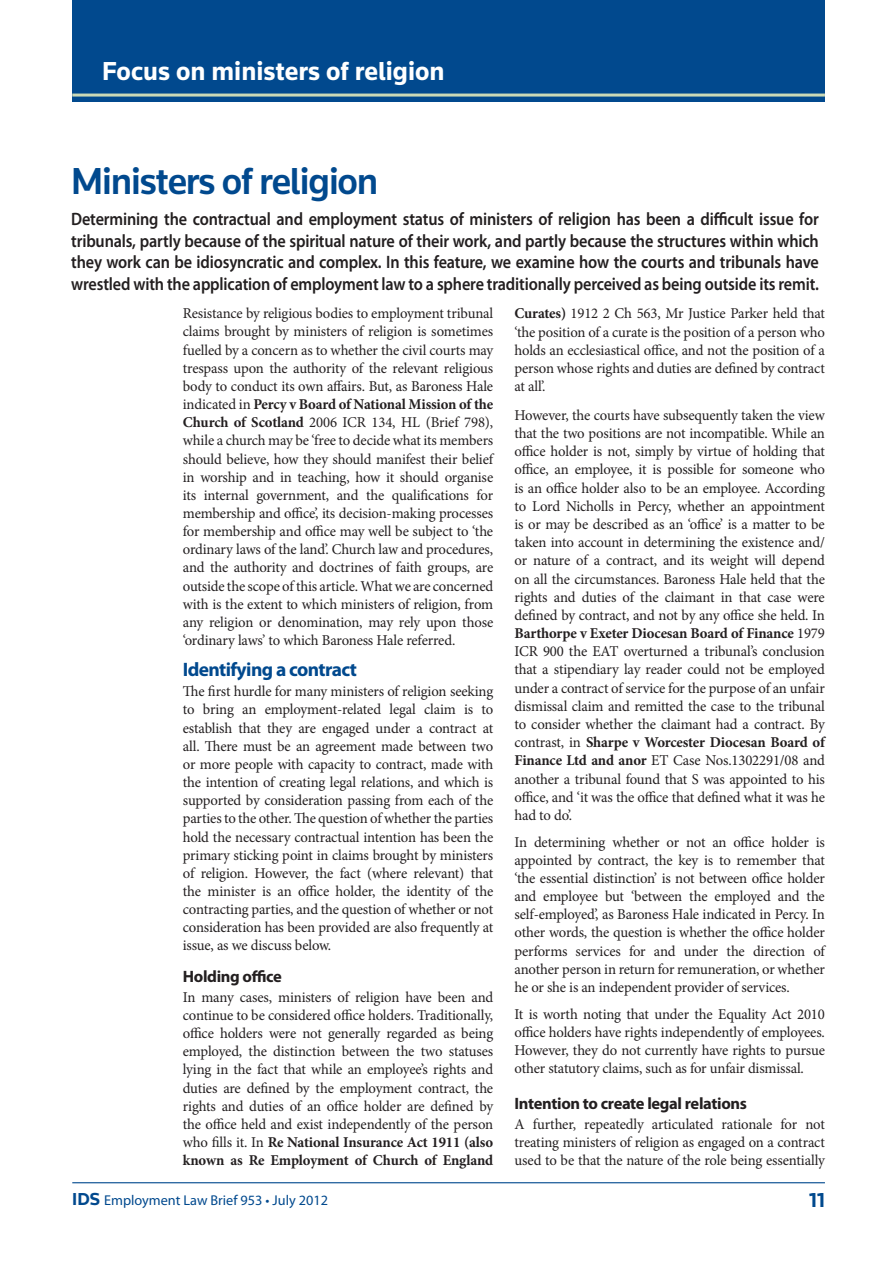
<style>
.page{position:relative;width:893px;height:1263px;background:#fff}
.page>*{position:absolute;margin:0;border:0;box-sizing:border-box;transform-origin:0 0}
.t1{font:500 39px "Knowledge";letter-spacing:-.03em;color:#01498e}
.t2{font:700 27px "Knowledge";color:#fff}
.t3{font:700 21px "Knowledge";color:#01498e}
.t4{font:700 19.5px "Myriad Pro";letter-spacing:-.03em;color:#01498e}
.t5{font:600 18px/21.6px "Myriad Pro";letter-spacing:-.01em;color:#231f20;text-align:justify;scale:.9 1}
.t6{font:700 16.5px "Myriad Pro";letter-spacing:-.02em;color:#231f20}
.t7{font:15px/18.1px "Minion Pro";letter-spacing:-.01em;color:#231f20;text-align:justify}
.t8{font:14.25px "Myriad Pro";color:#01498e}
.s1{font-weight:700}
.s2{font-family:"Knowledge";font-weight:700;font-size:18px}
</style>
<div class="page">
<div style="left:72px;top:0;width:753px;height:102px;background:#01498e"></div>
<hr style="left:72px;top:1182px;width:753px;height:1px;background:#01498e">
<hr style="left:72px;top:94px;width:753px;height:3px;background:#cbd9b6">
<h2 class="t2" style="left:102px;top:55px;width:344px">Focus on ministers of religion</h2>
<h1 class="t1" style="left:71px;top:156px;width:309px">Ministers of religion</h1>
<p class="t5" style="left:71px;top:208px;width:832px">Determining the contractual and employment status of ministers of religion has been a difficult issue for tribunals, partly because of the spiritual nature of their work, and partly because the structures within which they work can be idiosyncratic and complex. In this feature, we examine how the courts and tribunals have wrestled with the application of employment law to a sphere traditionally perceived as being outside its remit.</p>
<p class="t7" style="left:183px;top:304px;width:312px">Resistance by religious bodies to employment tribunal claims brought by ministers of religion is sometimes fuelled by a concern as to whether the civil courts may trespass upon the authority of the relevant religious body to conduct its own affairs. But, as Baroness Hale indicated in <span class="s1">Percy v Board of National Mission of the Church of Scotland</span> 2006 ICR 134, HL (Brief 798), while a church may be ‘free to decide what its members should believe, how they should manifest their belief in worship and in teaching, how it should organise its internal government, and the qualifications for membership and office’, its decision-making processes for membership and office may well be subject to ‘the ordinary laws of the land’. Church law and procedures, and the authority and doctrines of faith groups, are outside the scope of this article. What we are concerned with is the extent to which ministers of religion, from any religion or denomination, may rely upon those ‘ordinary laws’ to which Baroness Hale referred.</p>
<h3 class="t4" style="left:183px;top:657px;width:176px">Identifying a contract</h3>
<p class="t7" style="left:183px;top:682px;width:312px">The first hurdle for many ministers of religion seeking to bring an employment-related legal claim is to establish that they are engaged under a contract at all. There must be an agreement made between two or more people with capacity to contract, made with the intention of creating legal relations, and which is supported by consideration passing from each of the parties to the other. The question of whether the parties hold the necessary contractual intention has been the primary sticking point in claims brought by ministers of religion. However, the fact (where relevant) that the minister is an office holder, the identity of the contracting parties, and the question of whether or not consideration has been provided are also frequently at issue, as we discuss below.</p>
<p class="t6" style="left:183px;top:965px;width:101px">Holding office</p>
<p class="t7" style="left:183px;top:988px;width:312px">In many cases, ministers of religion have been and continue to be considered office holders. Traditionally, office holders were not generally regarded as being employed, the distinction between the two statuses lying in the fact that while an employee’s rights and duties are defined by the employment contract, the rights and duties of an office holder are defined by the office held and exist independently of the person who fills it. In <span class="s1">Re National Insurance Act 1911 (also known as Re Employment of Church of England</span></p>
<p class="t7" style="left:514px;top:305px;width:312px"><span class="s1">Curates)</span> 1912 2 Ch 563, Mr Justice Parker held that ‘the position of a curate is the position of a person who holds an ecclesiastical office, and not the position of a person whose rights and duties are defined by contract at all’.</p>
<p class="t7" style="left:514px;top:406px;width:312px">However, the courts have subsequently taken the view that the two positions are not incompatible. While an office holder is not, simply by virtue of holding that office, an employee, it is possible for someone who is an office holder also to be an employee. According to Lord Nicholls in Percy, whether an appointment is or may be described as an ‘office’ is a matter to be taken into account in determining the existence and/ or nature of a contract, and its weight will depend on all the circumstances. Baroness Hale held that the rights and duties of the claimant in that case were defined by contract, and not by any office she held. In <span class="s1">Barthorpe v Exeter Diocesan Board of Finance</span> 1979<br>ICR 900 the EAT overturned a tribunal’s conclusion that a stipendiary lay reader could not be employed under a contract of service for the purpose of an unfair dismissal claim and remitted the case to the tribunal to consider whether the claimant had a contract. By contrast, in <span class="s1">Sharpe v Worcester Diocesan Board of Finance Ltd and anor</span> ET Case Nos.1302291/08 and another a tribunal found that S was appointed to his office, and ‘it was the office that defined what it was he had to do’.</p>
<p class="t7" style="left:514px;top:833px;width:312px">In determining whether or not an office holder is appointed by contract, the key is to remember that ‘the essential distinction’ is not between office holder and employee but ‘between the employed and the self-employed’, as Baroness Hale indicated in Percy. In other words, the question is whether the office holder performs services for and under the direction of another person in return for remuneration, or whether he or she is an independent provider of services.</p>
<p class="t7" style="left:514px;top:1005px;width:312px">It is worth noting that under the Equality Act 2010 office holders have rights independently of employees.<br>However, they do not currently have rights to pursue other statutory claims, such as for unfair dismissal.</p>
<p class="t6" style="left:514px;top:1092px;width:234px">Intention to create legal relations</p>
<p class="t7" style="left:514px;top:1115px;width:312px">A further, repeatedly articulated rationale for not treating ministers of religion as engaged on a contract used to be that the nature of the role being essentially</p>
<p class="t8" style="left:72px;top:1191px;width:257px"><span class="s2">IDS</span> Employment Law Brief 953 • July 2012</p>
<h3 class="t3" style="left:809px;top:1187px;width:17px">11</h3>
</div>
